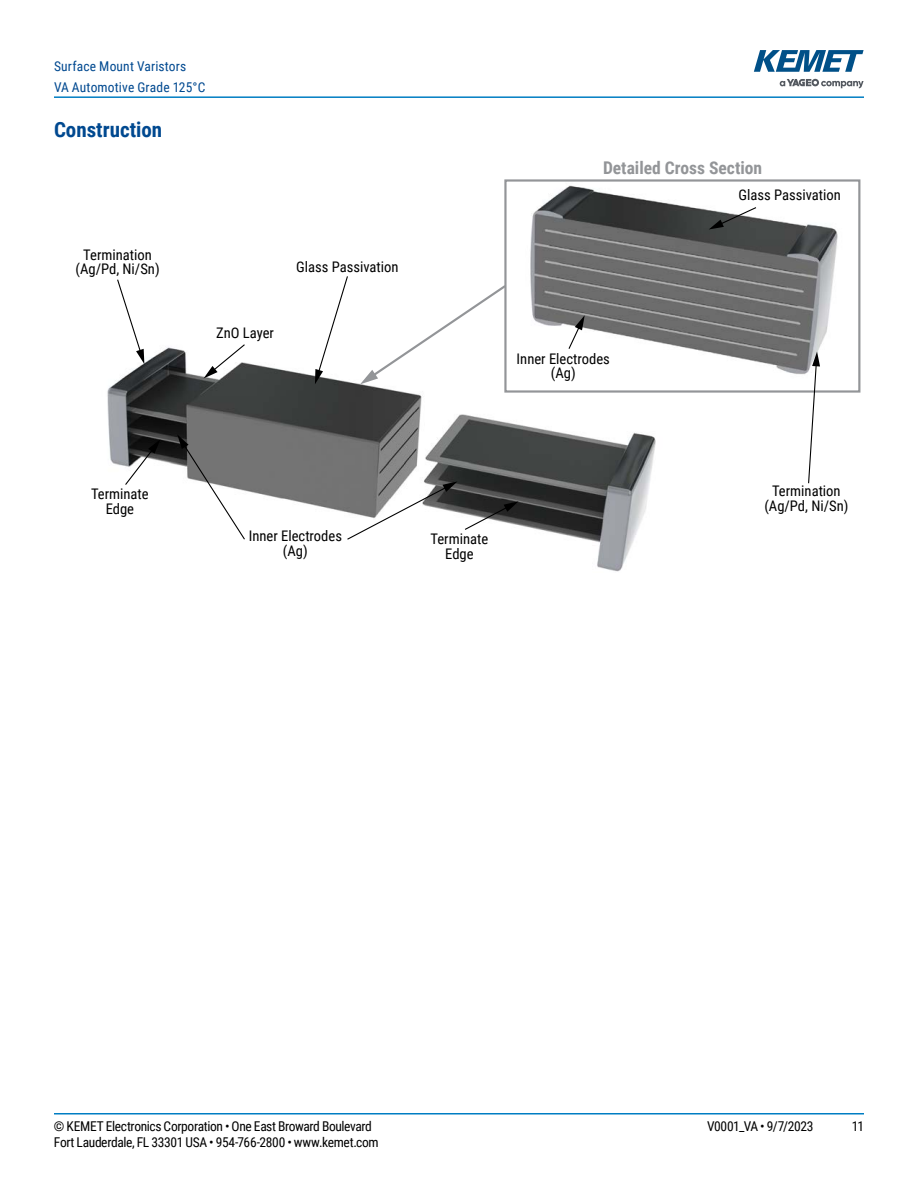
<style>
.page{position:relative;width:918px;height:1188px;background:#fff}
.page>*{position:absolute;margin:0;border:0;box-sizing:border-box;transform-origin:0 0}
.t1{font:700 21px "Roboto Condensed";color:#004990}
.t2{font:700 17.55px "Roboto Condensed";color:#939598}
.t3{font:14.55px/14.5px "Roboto Condensed";color:#000;text-align:center}
.t4{font:13.5px "Roboto Condensed";letter-spacing:-.025em;color:#000}
.t5{font:13.5px/21px "Roboto Condensed";letter-spacing:.015em;color:#004990}
</style>
<div class="page">
<hr style="left:54px;top:1113px;width:810px;height:2px;background:#007dc3">
<hr style="left:54px;top:96px;width:810px;height:2px;background:#007dc3">
<svg style="left:780px;top:79px;width:84px;height:9px"></svg>
<svg style="left:754px;top:50px;width:110px;height:22px"></svg>
<img style="left:107px;top:347px;width:546px;height:225px">
<img style="left:427px;top:179px;width:434px;height:282px">
<svg style="left:315px;top:275px;width:193px;height:114px"></svg>
<div style="left:504px;top:179px;width:356px;height:214px;border:2px solid #939598"></div>
<svg style="left:568px;top:315px;width:17px;height:35px"></svg>
<svg style="left:807px;top:351px;width:13px;height:133px"></svg>
<svg style="left:346px;top:481px;width:112px;height:60px"></svg>
<svg style="left:464px;top:501px;width:55px;height:30px"></svg>
<svg style="left:177px;top:434px;width:69px;height:107px"></svg>
<svg style="left:124px;top:439px;width:36px;height:47px"></svg>
<svg style="left:116px;top:279px;width:28px;height:85px"></svg>
<svg style="left:709px;top:206px;width:48px;height:23px"></svg>
<svg style="left:204px;top:344px;width:42px;height:34px"></svg>
<p class="t5" style="left:54px;top:55px;width:153px">Surface Mount Varistors<br>VA Automotive Grade 125°C</p>
<h1 class="t1" style="left:54px;top:115px;width:110px">Construction</h1>
<p class="t3" style="left:76px;top:247px;width:86px">Termination (Ag/Pd, Ni/Sn)</p>
<p class="t3" style="left:216px;top:325px;width:59px">ZnO Layer</p>
<p class="t3" style="left:296px;top:259px;width:104px">Glass Passivation</p>
<p class="t2" style="left:603px;top:156px;width:161px">Detailed Cross Section</p>
<p class="t3" style="left:517px;top:351px;width:95px">Inner Electrodes (Ag)</p>
<p class="t3" style="left:738px;top:187px;width:104px">Glass Passivation</p>
<p class="t3" style="left:91px;top:486px;width:59px">Terminate<br>Edge</p>
<p class="t3" style="left:249px;top:528px;width:95px">Inner Electrodes (Ag)</p>
<p class="t3" style="left:431px;top:531px;width:59px">Terminate<br>Edge</p>
<p class="t3" style="left:764px;top:483px;width:86px">Termination (Ag/Pd, Ni/Sn)</p>
<p class="t4" style="left:54px;top:1116px;width:319px">© KEMET Electronics Corporation • One East Broward Boulevard</p>
<p class="t4" style="left:707px;top:1116px;width:108px">V0001_VA • 9/7/2023</p>
<p class="t4" style="left:852px;top:1116px;width:14px">11</p>
<p class="t4" style="left:54px;top:1133px;width:326px">Fort Lauderdale, FL 33301 USA • 954-766-2800 • www.kemet.com</p>
</div>
